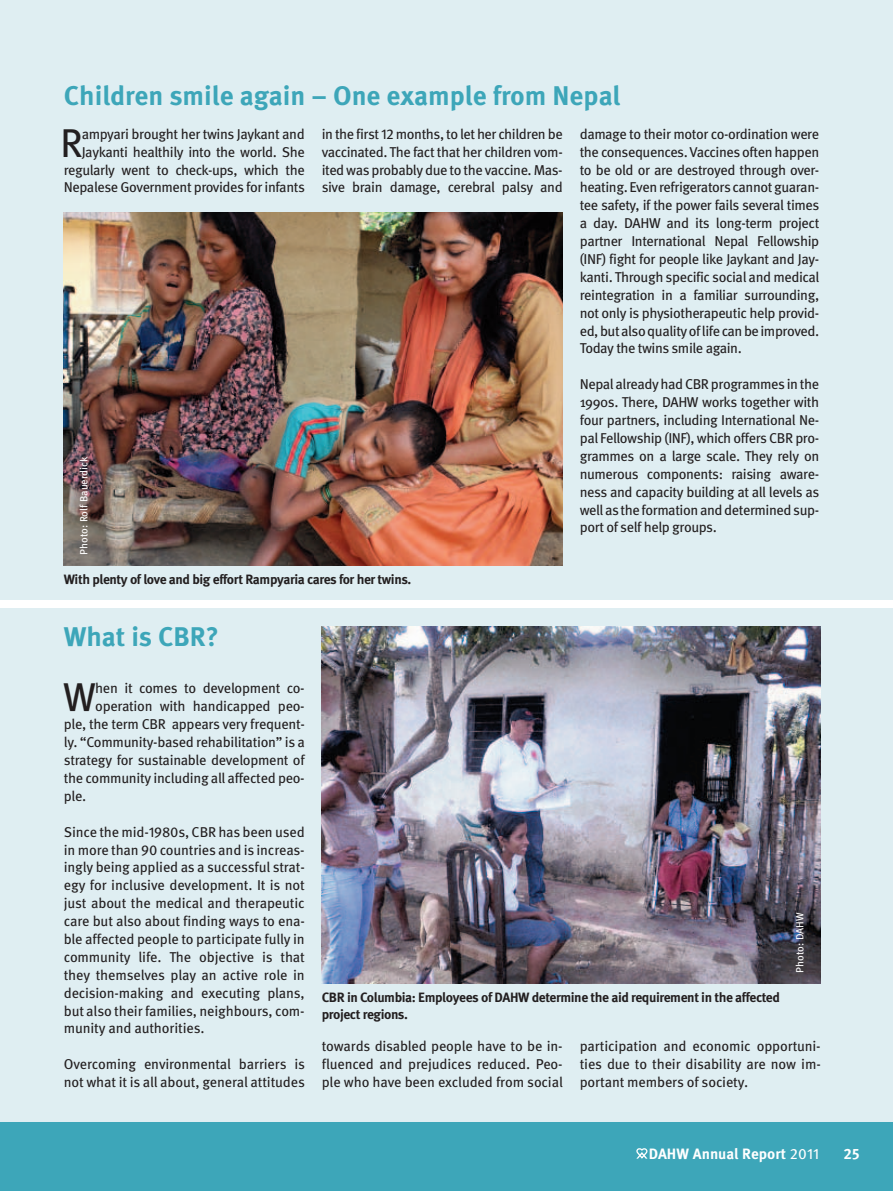
<style>
.page{position:relative;width:893px;height:1191px;background:#fff}
.page>*{position:absolute;margin:0;border:0;box-sizing:border-box;transform-origin:0 0}
.t1{font:40.2px "Meta OT";color:#231f20}
.t2{font:700 27px "Meta OT";color:#3da6b9}
.t3{font:700 15px "Meta OT";color:#fff}
.t4{font:14.25px/17.9px "Meta OT";letter-spacing:-.02em;color:#231f20;text-align:justify}
.t5{font:700 13.5px/16.5px "Meta OT";letter-spacing:-.03em;color:#231f20}
.t6{font:10.5px "Meta OT";color:#fff}
.s1{font-weight:400}
</style>
<div class="page">
<div style="left:0;top:608px;width:893px;height:522px;background:#dfeef2"></div>
<div style="left:0;top:0;width:893px;height:600px;background:#dfeef2"></div>
<div style="left:0;top:1123px;width:893px;height:68px;background:#3da6b9"></div>
<svg style="left:636px;top:1148px;width:11px;height:10px"></svg>
<img style="left:322px;top:626px;width:499px;height:357px">
<img style="left:64px;top:213px;width:499px;height:353px">
<h2 class="t2" style="left:64px;top:85px;width:558px">Children smile again – One example from Nepal</h2>
<p class="t4" style="left:580px;top:126px;width:241px">damage to their motor co-ordination were the consequences. Vaccines often happen to be old or are destroyed through over&shy;heating. Even refrigerators cannot guaran&shy;tee safety, if the power fails several times a day. DAHW and its long-term project partner International Nepal Fellowship (INF) fight for people like Jaykant and Jay&shy;kanti. Through specific social and medical reintegration in a familiar surrounding, not only is physiotherapeutic help provid&shy;ed, but also quality of life can be improved.<br>Today the twins smile again.</p>
<p class="t4" style="left:580px;top:376px;width:241px">Nepal already had CBR programmes in the 1990s. There, DAHW works together with four partners, including International Ne&shy;pal Fellowship (INF), which offers CBR pro&shy;grammes on a large scale. They rely on numerous components: raising aware&shy;ness and capacity building at all levels as well as the formation and determined sup&shy;port of self help groups.</p>
<p class="t5" style="left:64px;top:572px;width:349px">With plenty of love and big effort Rampyaria cares for her twins.</p>
<p class="t4" style="left:64px;top:126px;width:243px;text-align:right">ampyari brought her twins Jaykant and Jaykanti healthily into the world. She regularly went to check-ups, which the Nepalese Government provides for infants</p>
<p class="t4" style="left:322px;top:126px;width:243px">in the first 12 months, to let her children be vaccinated. The fact that her children vom&shy;ited was probably due to the vaccine. Mas&shy;sive brain damage, cerebral palsy and</p>
<h1 class="t1" style="left:60px;top:127px;width:24px">R</h1>
<p class="t6" style="left:80px;top:555px;width:100px;rotate:-90deg">Photo: Rolf Bauerdick</p>
<h2 class="t2" style="left:64px;top:625px;width:157px">What is CBR?</h2>
<h1 class="t1" style="left:63px;top:681px;width:34px">W</h1>
<p class="t4" style="left:95px;top:680px;width:211px">hen it comes to development co-</p>
<p class="t4" style="left:95px;top:698px;width:211px">operation with handicapped peo-</p>
<p class="t4" style="left:64px;top:716px;width:243px">ple, the term CBR appears very frequent-</p>
<p class="t4" style="left:64px;top:734px;width:243px">ly. “Community-based rehabilitation” is a</p>
<p class="t4" style="left:64px;top:752px;width:243px">strategy for sustainable development of</p>
<p class="t4" style="left:64px;top:770px;width:242px">the community including all affected peo-</p>
<p class="t4" style="left:64px;top:788px;width:24px">ple.</p>
<p class="t4" style="left:64px;top:823px;width:243px">Since the mid-1980s, CBR has been used in more than 90 countries and is increas&shy;ingly being applied as a successful strat&shy;egy for inclusive development. It is not just about the medical and therapeutic care but also about finding ways to ena&shy;ble affected people to participate fully in community life. The objective is that they themselves play an active role in decision-making and executing plans, but also their families, neighbours, com&shy;munity and authorities.</p>
<p class="t4" style="left:64px;top:1056px;width:243px">Overcoming environmental barriers is not what it is all about, general attitudes</p>
<p class="t6" style="left:796px;top:972px;width:62px;rotate:-90deg">Photo: DAHW</p>
<p class="t5" style="left:322px;top:990px;width:460px">CBR in Columbia: Employees of DAHW determine the aid requirement in the affected project regions.</p>
<p class="t4" style="left:580px;top:1038px;width:243px">participation and economic opportuni&shy;ties due to their disability are now im&shy;portant members of society.</p>
<p class="t4" style="left:322px;top:1038px;width:243px">towards disabled people have to be in&shy;fluenced and prejudices reduced. Peo&shy;ple who have been excluded from social</p>
<p class="t3" style="left:649px;top:1147px;width:172px">DAHW Annual Report <span class="s1">2011</span></p>
<p class="t3" style="left:844px;top:1147px;width:18px">25</p>
</div>
